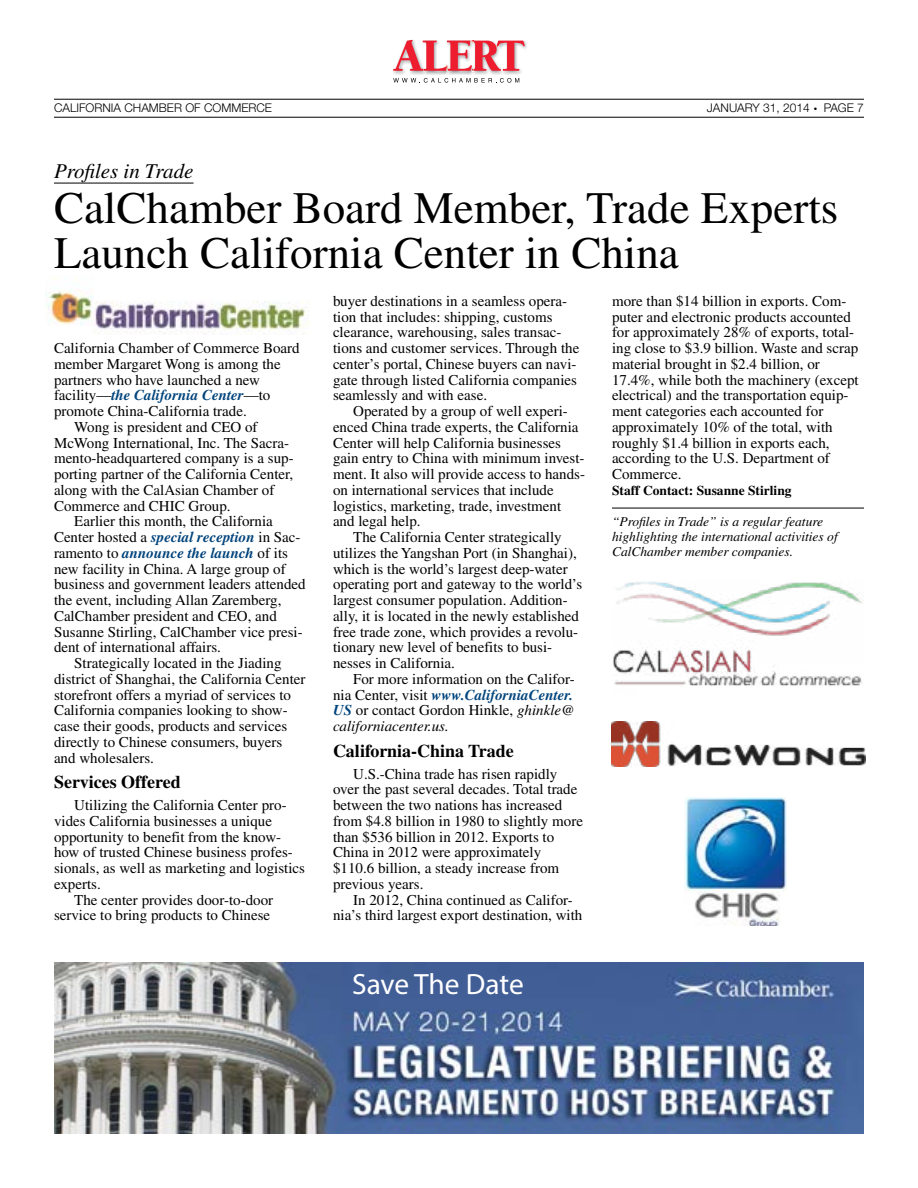
<style>
.page{position:relative;width:918px;height:1188px;background:#fff}
.page>*{position:absolute;margin:0;border:0;box-sizing:border-box;transform-origin:0 0}
.t1{font:45px/45px "Times";color:#000}
.t2{font:29.4px "Myriad Pro";letter-spacing:-.005em;color:#fff}
.t3{font:italic 21px "Times";color:#000}
.t4{font:700 18px "Times";color:#000}
.t5{font:15px/15.8px "Times";color:#000}
.t6{font:italic 700 15px "Times";color:#00447c}
.t7{font:italic 15px "Times";color:#000}
.t8{font:italic 13.5px/15px "Times";color:#000}
.t9{font:700 13.5px "Times";color:#000}
.t10{font:300 12px "Helvetica Neue LT Std";color:#000}
.s1{font-weight:400;font-style:normal;color:#000}
.s2{font-weight:700;font-style:italic;color:#00447c}
.s3{font-style:italic}
</style>
<div class="page">
<hr style="left:54px;top:99px;width:810px;height:1px;background:#000">
<hr style="left:54px;top:117px;width:810px;height:1px;background:#000">
<img style="left:426px;top:72px;width:21px;height:2px">
<img style="left:503px;top:41px;width:23px;height:33px">
<img style="left:393px;top:72px;width:33px;height:2px">
<img style="left:474px;top:72px;width:29px;height:2px">
<img style="left:447px;top:72px;width:27px;height:2px">
<svg style="left:393px;top:40px;width:132px;height:32px"></svg>
<svg style="left:393px;top:78px;width:126px;height:5px"></svg>
<hr style="left:54px;top:183px;width:140px;height:1px;background:#000">
<hr style="left:612px;top:508px;width:252px;height:1px;background:#000">
<img style="left:613px;top:581px;width:251px;height:105px">
<img style="left:611px;top:721px;width:255px;height:46px">
<img style="left:685px;top:797px;width:101px;height:129px">
<img style="left:54px;top:962px;width:810px;height:172px">
<img style="left:46px;top:277px;width:263px;height:58px">
<p class="t10" style="left:54px;top:101px;width:220px">CALIFORNIA CHAMBER OF COMMERCE</p>
<p class="t10" style="left:707px;top:101px;width:159px">JANUARY 31, 2014 ● PAGE 7</p>
<h3 class="t3" style="left:54px;top:160px;width:141px">Profiles in Trade</h3>
<h1 class="t1" style="left:54px;top:186px;width:786px">CalChamber Board Member, Trade Experts<br>Launch California Center in China</h1>
<p class="t5" style="left:54px;top:340px;width:247px">California Chamber of Commerce Board</p>
<p class="t5" style="left:54px;top:356px;width:228px">member Margaret Wong is among the</p>
<p class="t5" style="left:54px;top:372px;width:208px">partners who have launched a new</p>
<p class="t6" style="left:54px;top:387px;width:218px"><span class="s1">facility—</span>the California Center<span class="s1">—to</span></p>
<p class="t5" style="left:54px;top:403px;width:194px">promote China-California trade.</p>
<p class="t5" style="left:74px;top:419px;width:185px">Wong is president and CEO of</p>
<p class="t5" style="left:54px;top:435px;width:237px">McWong International, Inc. The Sacra-</p>
<p class="t5" style="left:54px;top:450px;width:241px">mento-headquartered company is a sup-</p>
<p class="t5" style="left:54px;top:466px;width:241px">porting partner of the California Center,</p>
<p class="t5" style="left:54px;top:482px;width:222px">along with the CalAsian Chamber of</p>
<p class="t5" style="left:54px;top:498px;width:178px">Commerce and CHIC Group.</p>
<p class="t5" style="left:74px;top:513px;width:200px">Earlier this month, the California</p>
<p class="t5" style="left:54px;top:529px;width:248px">Center hosted a <span class="s2">special reception</span> in Sac-</p>
<p class="t6" style="left:54px;top:544px;width:236px"><span class="s1">ramento to</span> announce the launch <span class="s1">of its</span></p>
<p class="t5" style="left:54px;top:561px;width:233px">new facility in China. A large group of</p>
<p class="t5" style="left:54px;top:576px;width:253px">business and government leaders attended</p>
<p class="t5" style="left:54px;top:592px;width:229px">the event, including Allan Zaremberg,</p>
<p class="t5" style="left:54px;top:608px;width:224px">CalChamber president and CEO, and</p>
<p class="t5" style="left:54px;top:624px;width:250px">Susanne Stirling, CalChamber vice presi-</p>
<p class="t5" style="left:54px;top:639px;width:168px">dent of international affairs.</p>
<p class="t5" style="left:74px;top:655px;width:209px">Strategically located in the Jiading</p>
<p class="t5" style="left:54px;top:671px;width:253px">district of Shanghai, the California Center</p>
<p class="t5" style="left:54px;top:687px;width:239px">storefront offers a myriad of services to</p>
<p class="t5" style="left:54px;top:702px;width:235px">California companies looking to show-</p>
<p class="t5" style="left:54px;top:718px;width:235px">case their goods, products and services</p>
<p class="t5" style="left:54px;top:734px;width:230px">directly to Chinese consumers, buyers</p>
<p class="t5" style="left:54px;top:750px;width:101px">and wholesalers.</p>
<p class="t4" style="left:54px;top:772px;width:128px">Services Offered</p>
<p class="t5" style="left:74px;top:797px;width:214px">Utilizing the California Center pro-</p>
<p class="t5" style="left:54px;top:813px;width:220px">vides California businesses a unique</p>
<p class="t5" style="left:54px;top:829px;width:229px">opportunity to benefit from the know-</p>
<p class="t5" style="left:54px;top:844px;width:240px">how of trusted Chinese business profes-</p>
<p class="t5" style="left:54px;top:860px;width:253px">sionals, as well as marketing and logistics</p>
<p class="t5" style="left:54px;top:876px;width:48px">experts.</p>
<p class="t5" style="left:74px;top:892px;width:201px">The center provides door-to-door</p>
<p class="t5" style="left:54px;top:907px;width:218px">service to bring products to Chinese</p>
<p class="t5" style="left:333px;top:293px;width:248px">buyer destinations in a seamless opera&shy;tion that includes: shipping, customs clearance, warehousing, sales transac&shy;tions and customer services. Through the center’s portal, Chinese buyers can navi&shy;gate through listed California companies seamlessly and with ease.</p>
<p class="t5" style="left:353px;top:403px;width:216px">Operated by a group of well experi-</p>
<p class="t5" style="left:333px;top:419px;width:247px">enced China trade experts, the California</p>
<p class="t5" style="left:333px;top:435px;width:230px">Center will help California businesses</p>
<p class="t5" style="left:333px;top:450px;width:253px">gain entry to China with minimum invest-</p>
<p class="t5" style="left:333px;top:466px;width:254px">ment. It also will provide access to hands-</p>
<p class="t5" style="left:333px;top:482px;width:222px">on international services that include</p>
<p class="t5" style="left:333px;top:498px;width:230px">logistics, marketing, trade, investment</p>
<p class="t5" style="left:333px;top:513px;width:89px">and legal help.</p>
<p class="t5" style="left:353px;top:529px;width:210px">The California Center strategically</p>
<p class="t5" style="left:333px;top:545px;width:245px">utilizes the Yangshan Port (in Shanghai),</p>
<p class="t5" style="left:333px;top:561px;width:236px">which is the world’s largest deep-water</p>
<p class="t5" style="left:333px;top:576px;width:251px">operating port and gateway to the world’s</p>
<p class="t5" style="left:333px;top:592px;width:236px">largest consumer population. Addition-</p>
<p class="t5" style="left:333px;top:608px;width:248px">ally, it is located in the newly established</p>
<p class="t5" style="left:333px;top:624px;width:247px">free trade zone, which provides a revolu-</p>
<p class="t5" style="left:333px;top:639px;width:221px">tionary new level of benefits to busi-</p>
<p class="t5" style="left:333px;top:655px;width:124px">nesses in California.</p>
<p class="t5" style="left:353px;top:671px;width:223px">For more information on the Califor-</p>
<p class="t6" style="left:333px;top:686px;width:242px"><span class="s1">nia Center, visit</span> www.CaliforniaCenter.</p>
<p class="t5" style="left:333px;top:702px;width:244px"><span class="s2">US</span> or contact Gordon Hinkle, <span class="s3">ghinkle@</span></p>
<p class="t7" style="left:333px;top:718px;width:117px">californiacenter.us.</p>
<p class="t4" style="left:333px;top:740px;width:182px">California-China Trade</p>
<p class="t5" style="left:333px;top:766px;width:252px;text-indent:20px">U.S.-China trade has risen rapidly over the past several decades. Total trade between the two nations has increased from $4.8 billion in 1980 to slightly more than $536 billion in 2012. Exports to China in 2012 were approximately $110.6 billion, a steady increase from previous years.</p>
<p class="t5" style="left:333px;top:892px;width:251px;text-indent:20px">In 2012, China continued as Califor&shy;nia’s third largest export destination, with</p>
<h2 class="t2" style="left:352px;top:966px;width:173px">Save The Date</h2>
<p class="t5" style="left:612px;top:293px;width:248px">more than $14 billion in exports. Com&shy;puter and electronic products accounted for approximately 28% of exports, total&shy;ing close to $3.9 billion. Waste and scrap material brought in $2.4 billion, or 17.4%, while both the machinery (except electrical) and the transportation equip&shy;ment categories each accounted for approximately 10% of the total, with roughly $1.4 billion in exports each, according to the U.S. Department of Commerce.</p>
<p class="t9" style="left:612px;top:482px;width:181px">Staff Contact: Susanne Stirling</p>
<p class="t8" style="left:612px;top:514px;width:227px">“Profiles in Trade” is a regular feature highlighting the international activities of<br>CalChamber member companies.</p>
</div>
